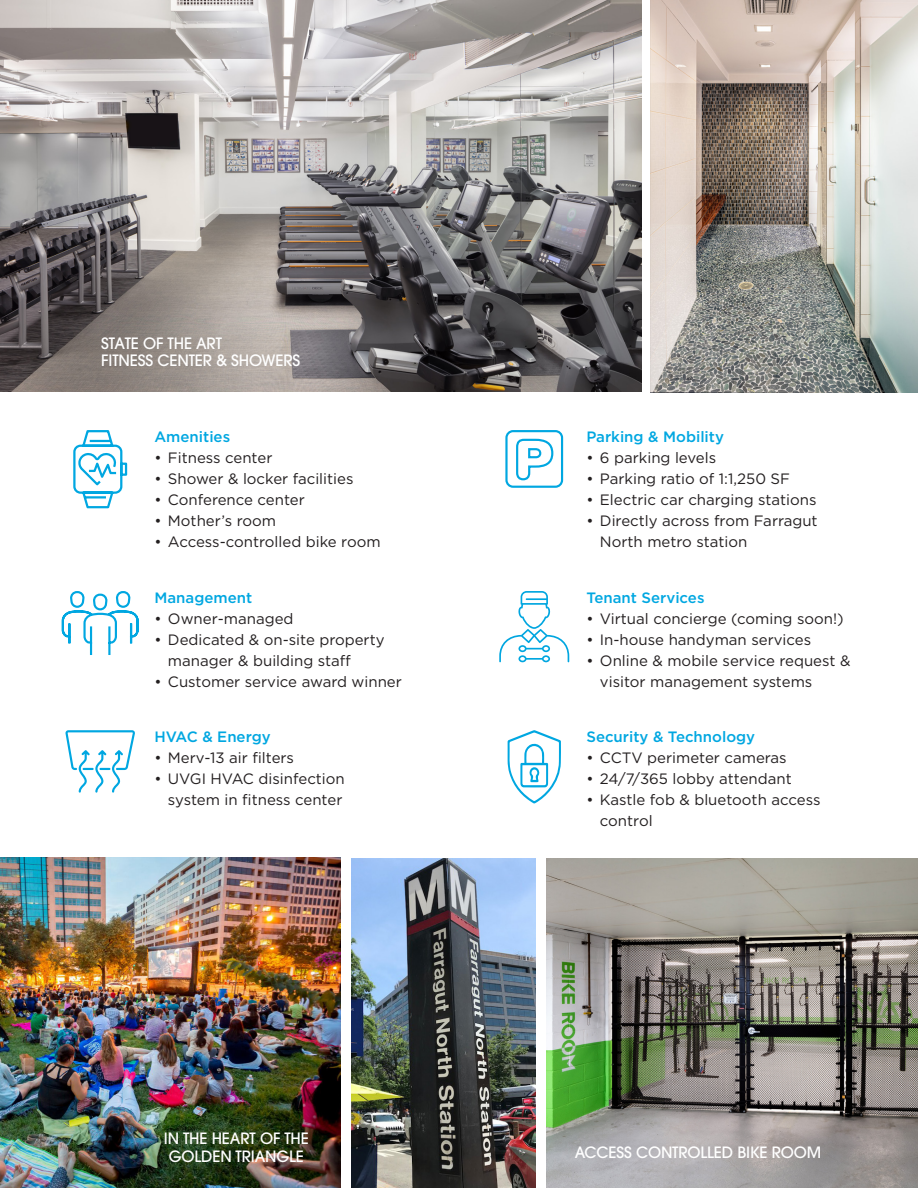
<style>
.page{position:relative;width:918px;height:1188px;background:#fff}
.page>*{position:absolute;margin:0;border:0;box-sizing:border-box;transform-origin:0 0}
.t1{font:500 15.6px/17px "ITC Avant Garde Pro";letter-spacing:-.01em;color:#fff}
.t2{font:500 15.45px "ITC Avant Garde Pro";letter-spacing:-.01em;color:#fff}
.t3{font:15px/21px "Gotham";color:#231f20}
.t4{font:500 15px "Gotham";color:#00a7e1}
</style>
<div class="page">
<img style="left:0;top:857px;width:340px;height:331px">
<img style="left:547px;top:859px;width:371px;height:329px">
<img style="left:650px;top:0;width:268px;height:393px">
<img style="left:0;top:0;width:641px;height:392px">
<svg style="left:65px;top:730px;width:70px;height:63px"></svg>
<svg style="left:516px;top:438px;width:38px;height:43px"></svg>
<div style="left:505px;top:430px;width:58px;height:58px;border:2px solid #00a7e1;border-radius:7px"></div>
<svg style="left:73px;top:430px;width:55px;height:79px"></svg>
<img style="left:352px;top:859px;width:183px;height:329px">
<svg style="left:61px;top:591px;width:78px;height:64px"></svg>
<svg style="left:508px;top:730px;width:53px;height:74px"></svg>
<svg style="left:499px;top:591px;width:70px;height:71px"></svg>
<p class="t1" style="left:101px;top:334px;width:201px">STATE OF THE ART<br>FITNESS CENTER &amp; SHOWERS</p>
<p class="t4" style="left:154px;top:427px;width:77px">Amenities</p>
<p class="t3" style="left:154px;top:447px;width:120px">• Fitness center</p>
<p class="t3" style="left:154px;top:468px;width:201px">• Shower &amp; locker facilities</p>
<p class="t3" style="left:154px;top:489px;width:152px">• Conference center</p>
<p class="t3" style="left:154px;top:510px;width:123px">• Mother’s room</p>
<p class="t3" style="left:154px;top:531px;width:228px">• Access-controlled bike room</p>
<p class="t4" style="left:154px;top:588px;width:99px">Management</p>
<p class="t3" style="left:154px;top:608px;width:141px">• Owner-managed</p>
<p class="t3" style="left:168px;top:629px;width:218px;text-indent:-14px">• Dedicated &amp; on-site property manager &amp; building staff</p>
<p class="t3" style="left:154px;top:671px;width:249px">• Customer service award winner</p>
<p class="t4" style="left:154px;top:727px;width:118px">HVAC &amp; Energy</p>
<p class="t3" style="left:154px;top:747px;width:141px">• Merv-13 air filters</p>
<p class="t3" style="left:154px;top:768px;width:192px;text-align:right">• UVGI HVAC disinfection system in fitness center</p>
<p class="t2" style="left:164px;top:1128px;width:147px">IN THE HEART OF THE</p>
<p class="t2" style="left:169px;top:1147px;width:137px">GOLDEN TRIANGLE</p>
<p class="t4" style="left:586px;top:427px;width:139px">Parking &amp; Mobility</p>
<p class="t3" style="left:586px;top:447px;width:131px">• 6 parking levels</p>
<p class="t3" style="left:586px;top:468px;width:205px">• Parking ratio of 1:1,250 SF</p>
<p class="t3" style="left:586px;top:489px;width:232px">• Electric car charging stations</p>
<p class="t3" style="left:600px;top:510px;width:219px;text-indent:-14px">• Directly across from Farragut<br>North metro station</p>
<p class="t4" style="left:586px;top:588px;width:120px">Tenant Services</p>
<p class="t3" style="left:586px;top:608px;width:259px">• Virtual concierge (coming soon!)</p>
<p class="t3" style="left:586px;top:629px;width:226px">• In-house handyman services</p>
<p class="t3" style="left:600px;top:650px;width:252px;text-indent:-14px">• Online &amp; mobile service request &amp; visitor management systems</p>
<p class="t4" style="left:586px;top:727px;width:170px">Security &amp; Technology</p>
<p class="t3" style="left:586px;top:747px;width:202px">• CCTV perimeter cameras</p>
<p class="t3" style="left:586px;top:768px;width:207px">• 24/7/365 lobby attendant</p>
<p class="t3" style="left:600px;top:789px;width:222px;text-indent:-14px">• Kastle fob &amp; bluetooth access control</p>
<p class="t2" style="left:575px;top:1142px;width:248px">ACCESS CONTROLLED BIKE ROOM</p>
</div>
